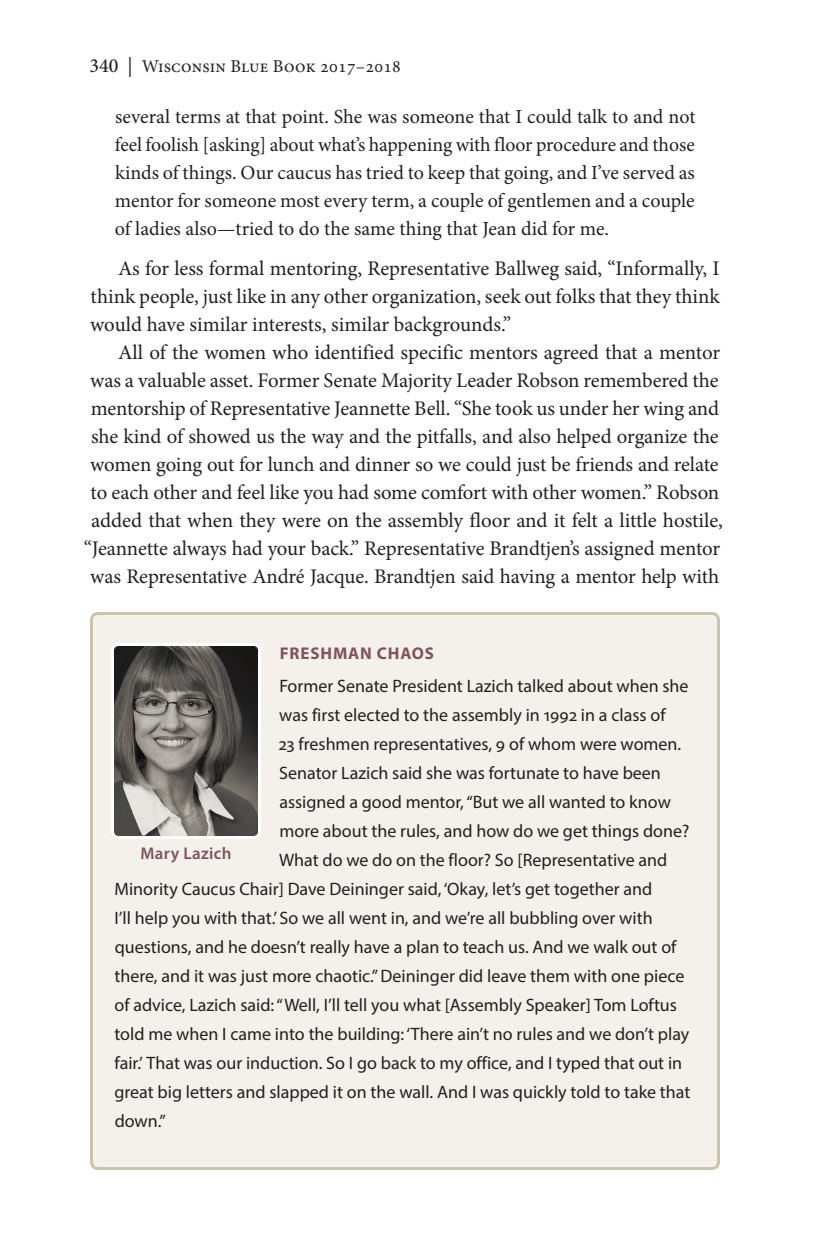
<style>
.page{position:relative;width:828px;height:1260px;background:#fff}
.page>*{position:absolute;margin:0;border:0;box-sizing:border-box;transform-origin:0 0}
.t1{font:20.8px/28px "Minion Pro";letter-spacing:-.01em;color:#231f20;text-align:justify}
.t2{font:20px/28px "Minion Pro";letter-spacing:-.005em;color:#231f20;text-align:justify}
.t3{font:18px "Myriad Pro";color:#231f20}
.t4{font:18px "Minion Pro";letter-spacing:.01em;color:#231f20}
.t5{font:700 17px "Myriad Pro";letter-spacing:.05em;color:#815262}
.t6{font:600 17px "Myriad Pro";letter-spacing:.02em;color:#815262}
.s1{font-weight:500;font-size:20px}
.s2{font-size:20px}
</style>
<div class="page">
<div style="left:91px;top:614px;width:628px;height:554px;background:#f3f1ea;border-radius:7px"></div>
<div style="left:90px;top:612px;width:630px;height:558px;border:3px solid #cbc5ab;border-radius:7px"></div>
<img style="left:115px;top:647px;width:142px;height:188px">
<div style="left:111px;top:643px;width:150px;height:196px;border:3px solid #fff;border-radius:6px"></div>
<p class="t4" style="left:89px;top:54px;width:313px"><span class="s1">340</span> <span class="s2">|</span> Wisconsin Blue Book 2017–2018</p>
<p class="t2" style="left:115px;top:102px;width:582px">several terms at that point. She was someone that I could talk to and not feel foolish [asking] about what’s happening with floor procedure and those kinds of things. Our caucus has tried to keep that going, and I’ve served as mentor for someone most every term, a couple of gentlemen and a couple of ladies also—tried to do the same thing that Jean did for me.</p>
<p class="t1" style="left:90px;top:254px;width:632px;text-indent:28px">As for less formal mentoring, Representative Ballweg said, “Informally, I think people, just like in any other organization, seek out folks that they think would have similar interests, similar backgrounds.”</p>
<p class="t1" style="left:84px;top:338px;width:641px;text-align:right">All of the women who identified specific mentors agreed that a mentor<br>was a valuable asset. Former Senate Majority Leader Robson remembered the mentorship of Representative Jeannette Bell. “She took us under her wing and she kind of showed us the way and the pitfalls, and also helped organize the women going out for lunch and dinner so we could just be friends and relate to each other and feel like you had some comfort with other women.” Robson added that when they were on the assembly floor and it felt a little hostile, “Jeannette always had your back.” Representative Brandtjen’s assigned mentor was Representative André Jacque. Brandtjen said having a mentor help with</p>
<p class="t5" style="left:280px;top:642px;width:156px">FRESHMAN CHAOS</p>
<p class="t3" style="left:279px;top:675px;width:411px">Former Senate President Lazich talked about when she</p>
<p class="t3" style="left:279px;top:704px;width:388px">was first elected to the assembly in 1992 in a class of</p>
<p class="t3" style="left:279px;top:733px;width:404px">23 freshmen representatives, 9 of whom were women.</p>
<p class="t3" style="left:279px;top:762px;width:383px">Senator Lazich said she was fortunate to have been</p>
<p class="t3" style="left:279px;top:791px;width:393px">assigned a good mentor, “But we all wanted to know</p>
<p class="t3" style="left:280px;top:820px;width:411px">more about the rules, and how do we get things done?</p>
<p class="t3" style="left:279px;top:849px;width:390px">What do we do on the floor? So [Representative and</p>
<p class="t3" style="left:114px;top:878px;width:540px">Minority Caucus Chair] Dave Deininger said, ‘Okay, let’s get together and</p>
<p class="t3" style="left:115px;top:907px;width:540px">I’ll help you with that.’ So we all went in, and we’re all bubbling over with</p>
<p class="t3" style="left:115px;top:936px;width:563px">questions, and he doesn’t really have a plan to teach us. And we walk out of</p>
<p class="t3" style="left:114px;top:965px;width:571px">there, and it was just more chaotic.” Deininger did leave them with one piece</p>
<p class="t3" style="left:115px;top:994px;width:564px">of advice, Lazich said: “Well, I’ll tell you what [Assembly Speaker] Tom Loftus</p>
<p class="t3" style="left:114px;top:1023px;width:576px">told me when I came into the building: ‘There ain’t no rules and we don’t play</p>
<p class="t3" style="left:115px;top:1052px;width:569px">fair.’ That was our induction. So I go back to my office, and I typed that out in</p>
<p class="t3" style="left:115px;top:1081px;width:577px">great big letters and slapped it on the wall. And I was quickly told to take that</p>
<p class="t3" style="left:115px;top:1110px;width:53px">down.”</p>
<p class="t6" style="left:140px;top:842px;width:92px">Mary Lazich</p>
</div>
